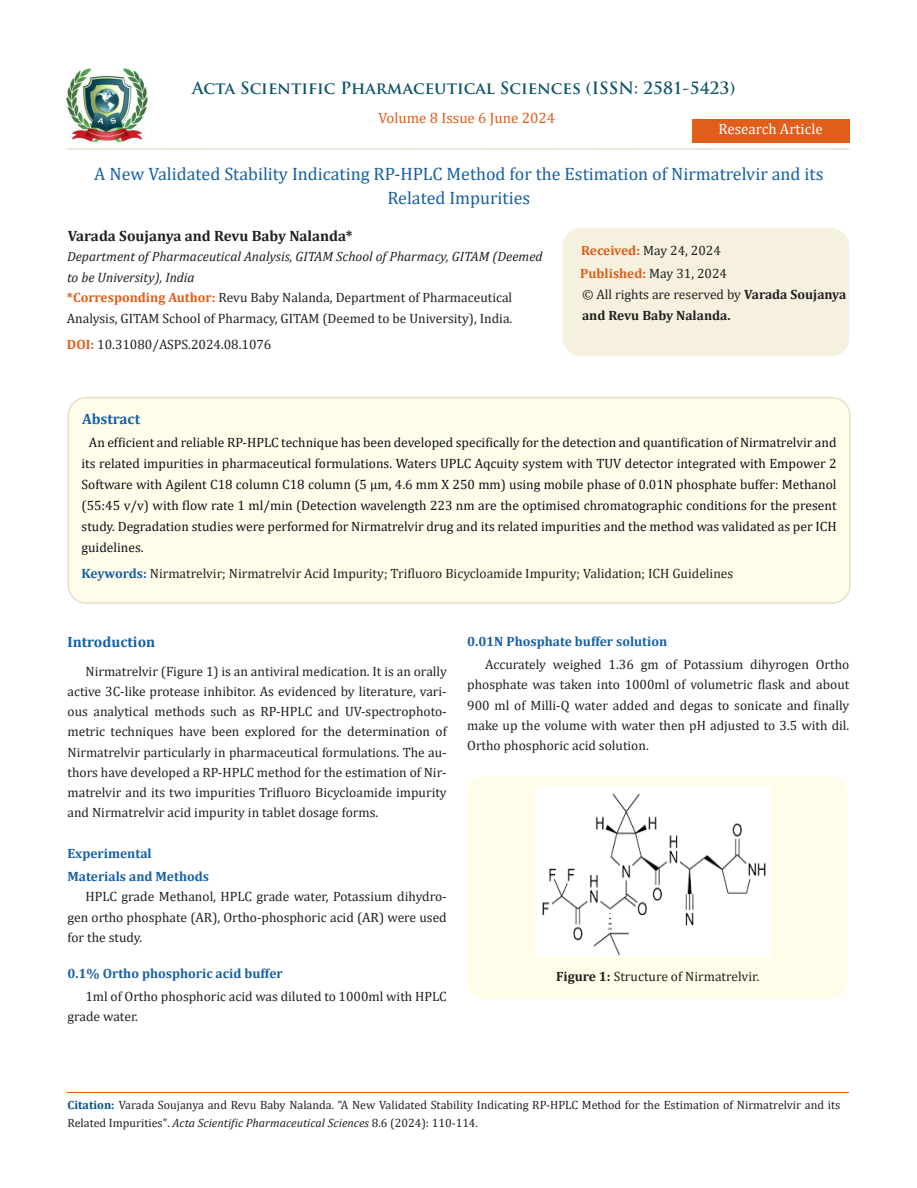
<style>
.page{position:relative;width:917px;height:1188px;background:#fff}
.page>*{position:absolute;margin:0;border:0;box-sizing:border-box;transform-origin:0 0}
.t1{font:18px/24px "Cambria";color:#1560a6;text-align:center}
.t2{font:700 16.5px "Trajan Pro";color:#0e546a}
.t3{font:700 15px "Cambria";color:#231f20}
.t4{font:15px "Cambria";color:#e05d1a}
.List_Paragraph{font:700 15px "Cambria";color:#1560a6}
.t5{font:15px "Cambria";color:#fff}
.List_Paragraph-2{font:13.5px/20.2px "Cambria";color:#231f20;text-align:justify}
.No_Spacing{font:13.5px/21px "Cambria";color:#0e101a;text-align:justify}
.No_Spacing-2{font:13.5px "Cambria";color:#231f20}
.t6{font:italic 13.5px/21px "Cambria";color:#231f20}
.List_Paragraph-3{font:700 13.5px "Cambria";color:#1560a6}
.t7{font:700 13.5px/21px "Cambria";color:#231f20}
.t8{font:700 13.5px "Cambria";color:#e05d1a}
.t9{font:12px/18px "Cambria";color:#231f20}
.s1{font-weight:700;color:#e05d1a}
.s2{font-weight:400;color:#231f20}
.s3{font-weight:400}
.s4{font-weight:700;color:#1560a6}
.s5{font-weight:700}
.s6{font-weight:700;color:#035089}
.s7{font-style:italic}
</style>
<div class="page">
<img style="left:67px;top:68px;width:80px;height:74px">
<div style="left:691px;top:119px;width:158px;height:23px;background:#e05d1a"></div>
<div style="left:563px;top:229px;width:285px;height:127px;background:#f6f0df;border-radius:18px"></div>
<div style="left:562px;top:228px;width:287px;height:128px;border:2px solid #f6f0df;border-radius:18px"></div>
<div style="left:68px;top:398px;width:781px;height:205px;background:#fffde9;border-radius:18px"></div>
<div style="left:67px;top:397px;width:783px;height:207px;border:2px solid #e5dfce;border-radius:18px"></div>
<div style="left:467px;top:776px;width:380px;height:223px;background:#fffde9;border-radius:18px"></div>
<img style="left:537px;top:786px;width:233px;height:171px">
<hr style="left:67px;top:1093px;width:782px;height:1px;background:#e05d1a">
<hr style="left:67px;top:148px;width:782px;height:2px;background:#e5dfce">
<p class="t2" style="left:192px;top:77px;width:545px">Acta Scientific Pharmaceutical Sciences (ISSN: 2581-5423)</p>
<p class="t4" style="left:378px;top:109px;width:178px">Volume 8 Issue 6 June 2024</p>
<p class="t5" style="left:718px;top:120px;width:106px">Research Article</p>
<p class="t1" style="left:94px;top:162px;width:730px">A New Validated Stability Indicating RP-HPLC Method for the Estimation of Nirmatrelvir and its<br>Related Impurities</p>
<p class="t3" style="left:68px;top:225px;width:286px">Varada Soujanya and Revu Baby Nalanda*</p>
<p class="t6" style="left:67px;top:245px;width:477px">Department of Pharmaceutical Analysis, GITAM School of Pharmacy, GITAM (Deemed to be University), India</p>
<p class="List_Paragraph-2" style="left:67px;top:287px;width:447px;line-height:21px"><span class="s1">*Corresponding Author:</span> Revu Baby Nalanda, Department of Pharmaceutical<br>Analysis, GITAM School of Pharmacy, GITAM (Deemed to be University), India.</p>
<p class="List_Paragraph-2" style="left:581px;top:240px;width:141px"><span class="s1">Received:</span> May 24, 2024</p>
<p class="t8" style="left:580px;top:264px;width:148px">Published: <span class="s2">May 31, 2024</span></p>
<p class="t7" style="left:582px;top:284px;width:266px"><span class="s3">© All rights are reserved by</span> Varada Soujanya and Revu Baby Nalanda.</p>
<p class="List_Paragraph-2" style="left:67px;top:334px;width:206px"><span class="s1">DOI:</span> 10.31080/ASPS.2024.08.1076</p>
<p class="List_Paragraph" style="left:82px;top:408px;width:60px">Abstract</p>
<p class="No_Spacing" style="left:81px;top:432px;width:756px;text-indent:7px">An efficient and reliable RP-HPLC technique has been developed specifically for the detection and quantification of Nirmatrelvir and its related impurities in pharmaceutical formulations. Waters UPLC Aqcuity system with TUV detector integrated with Empower 2<br>Software with Agilent C18 column C18 column (5 µm, 4.6 mm X 250 mm) using mobile phase of 0.01N phosphate buffer: Methanol (55:45 v/v) with flow rate 1 ml/min (Detection wavelength 223 nm are the optimised chromatographic conditions for the present study. Degradation studies were performed for Nirmatrelvir drug and its related impurities and the method was validated as per ICH guidelines.</p>
<p class="No_Spacing-2" style="left:81px;top:565px;width:653px"><span class="s4">Keywords:</span> Nirmatrelvir; Nirmatrelvir Acid Impurity; Trifluoro Bicycloamide Impurity; Validation; ICH Guidelines</p>
<p class="List_Paragraph" style="left:67px;top:631px;width:89px">Introduction</p>
<p class="List_Paragraph-2" style="left:67px;top:661px;width:381px;text-indent:18px">Nirmatrelvir (Figure 1) is an antiviral medication. It is an orally active 3C-like protease inhibitor. As evidenced by literature, vari&shy;ous analytical methods such as RP-HPLC and UV-spectrophoto&shy;metric techniques have been explored for the determination of Nirmatrelvir particularly in pharmaceutical formulations. The au&shy;thors have developed a RP-HPLC method for the estimation of Nir&shy;matrelvir and its two impurities Trifluoro Bicycloamide impurity and Nirmatrelvir acid impurity in tablet dosage forms.</p>
<p class="List_Paragraph-3" style="left:67px;top:844px;width:86px">Experimental</p>
<p class="List_Paragraph-3" style="left:67px;top:867px;width:143px">Materials and Methods</p>
<p class="List_Paragraph-2" style="left:67px;top:887px;width:381px;text-indent:18px">HPLC grade Methanol, HPLC grade water, Potassium dihydro&shy;gen ortho phosphate (AR), Ortho-phosphoric acid (AR) were used for the study.</p>
<p class="List_Paragraph-3" style="left:67px;top:964px;width:217px">0.1% Ortho phosphoric acid buffer</p>
<p class="List_Paragraph-2" style="left:67px;top:986px;width:381px;text-indent:18px">1ml of Ortho phosphoric acid was diluted to 1000ml with HPLC grade water.</p>
<p class="List_Paragraph-3" style="left:467px;top:632px;width:202px">0.01N Phosphate buffer solution</p>
<p class="List_Paragraph-2" style="left:467px;top:654px;width:384px;text-indent:18px">Accurately weighed 1.36 gm of Potassium dihyrogen Ortho phosphate was taken into 1000ml of volumetric flask and about 900 ml of Milli-Q water added and degas to sonicate and finally make up the volume with water then pH adjusted to 3.5 with dil.<br>Ortho phosphoric acid solution.</p>
<p class="List_Paragraph-2" style="left:556px;top:966px;width:205px"><span class="s5">Figure 1:</span> Structure of Nirmatrelvir.</p>
<p class="t9" style="left:68px;top:1096px;width:774px"><span class="s6">Citation:</span> Varada Soujanya and Revu Baby Nalanda. “A New Validated Stability Indicating RP-HPLC Method for the Estimation of Nirmatrelvir and its<br>Related Impurities". <span class="s7">Acta Scientific Pharmaceutical Sciences</span> 8.6 (2024): 110-114.</p>
</div>
